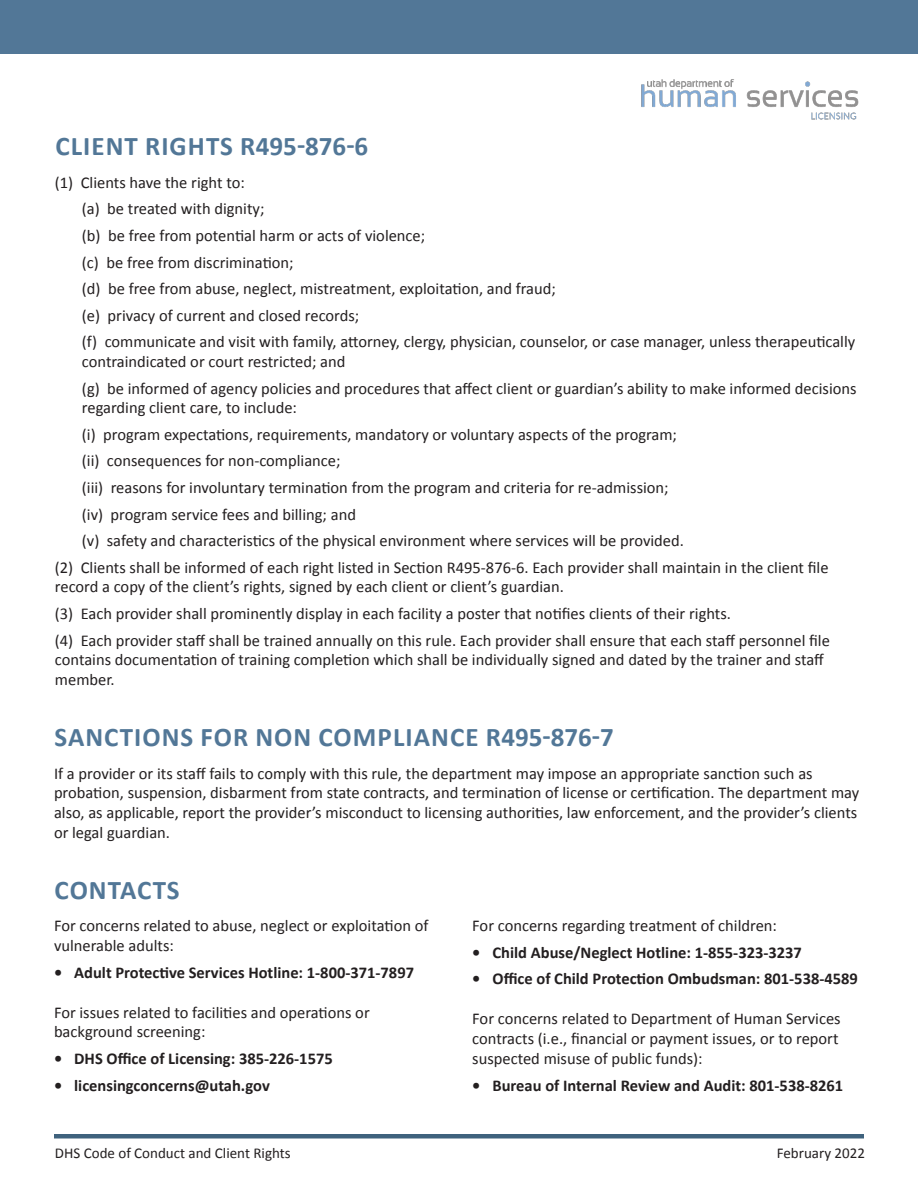
<style>
.page{position:relative;width:918px;height:1188px;background:#fff}
.page>*{position:absolute;margin:0;border:0;box-sizing:border-box;transform-origin:0 0}
.t1{font:700 27px "Calibri";letter-spacing:.04em;color:#527797}
.t2{font:16.5px/19.8px "Calibri";color:#231f20}
.t3{font:700 16.5px "Calibri";color:#231f20}
.t4{font:15px "Calibri";color:#231f20}
</style>
<div class="page">
<hr style="left:54px;top:1134px;width:810px;height:4px;background:#3f627d">
<img style="left:642px;top:79px;width:217px;height:41px">
<div style="left:0;top:0;width:918px;height:54px;background:#527797"></div>
<p class="t1" style="left:55px;top:127px;width:314px">CLIENT RIGHTS R495-876-6</p>
<p class="t2" style="left:55px;top:172px;width:191px">(1) Clients have the right to:</p>
<p class="t2" style="left:82px;top:199px;width:184px">(a) be treated with dignity;</p>
<p class="t2" style="left:82px;top:225px;width:345px">(b) be free from potential harm or acts of violence;</p>
<p class="t2" style="left:82px;top:252px;width:213px">(c) be free from discrimination;</p>
<p class="t2" style="left:82px;top:278px;width:476px">(d) be free from abuse, neglect, mistreatment, exploitation, and fraud;</p>
<p class="t2" style="left:82px;top:305px;width:279px">(e) privacy of current and closed records;</p>
<p class="t2" style="left:82px;top:331px;width:775px">(f) communicate and visit with family, attorney, clergy, physician, counselor, or case manager, unless therapeutically contraindicated or court restricted; and</p>
<p class="t2" style="left:82px;top:378px;width:776px">(g) be informed of agency policies and procedures that affect client or guardian’s ability to make informed decisions regarding client care, to include:</p>
<p class="t2" style="left:82px;top:424px;width:597px">(i) program expectations, requirements, mandatory or voluntary aspects of the program;</p>
<p class="t2" style="left:82px;top:451px;width:260px">(ii) consequences for non-compliance;</p>
<p class="t2" style="left:82px;top:477px;width:588px">(iii) reasons for involuntary termination from the program and criteria for re-admission;</p>
<p class="t2" style="left:82px;top:504px;width:276px">(iv) program service fees and billing; and</p>
<p class="t2" style="left:82px;top:530px;width:604px">(v) safety and characteristics of the physical environment where services will be provided.</p>
<p class="t2" style="left:55px;top:557px;width:775px">(2) Clients shall be informed of each right listed in Section R495-876-6. Each provider shall maintain in the client file record a copy of the client’s rights, signed by each client or client’s guardian.</p>
<p class="t2" style="left:55px;top:603px;width:678px">(3) Each provider shall prominently display in each facility a poster that notifies clients of their rights.</p>
<p class="t2" style="left:55px;top:630px;width:777px">(4) Each provider staff shall be trained annually on this rule. Each provider shall ensure that each staff personnel file contains documentation of training completion which shall be individually signed and dated by the trainer and staff member.</p>
<p class="t1" style="left:55px;top:718px;width:561px">SANCTIONS FOR NON COMPLIANCE R495-876-7</p>
<p class="t2" style="left:54px;top:763px;width:807px">If a provider or its staff fails to comply with this rule, the department may impose an appropriate sanction such as probation, suspension, disbarment from state contracts, and termination of license or certification. The department may also, as applicable, report the provider’s misconduct to licensing authorities, law enforcement, and the provider’s clients or legal guardian.</p>
<p class="t1" style="left:55px;top:871px;width:127px">CONTACTS</p>
<p class="t2" style="left:54px;top:915px;width:376px">For concerns related to abuse, neglect or exploitation of vulnerable adults:</p>
<p class="t3" style="left:54px;top:960px;width:362px">• Adult Protective Services Hotline: 1-800-371-7897</p>
<p class="t2" style="left:54px;top:1002px;width:317px">For issues related to facilities and operations or background screening:</p>
<p class="t3" style="left:54px;top:1047px;width:280px">• DHS Office of Licensing: 385-226-1575</p>
<p class="t3" style="left:54px;top:1073px;width:217px">• licensingconcerns@utah.gov</p>
<p class="t2" style="left:472px;top:915px;width:306px">For concerns regarding treatment of children:</p>
<p class="t3" style="left:472px;top:941px;width:331px">• Child Abuse/Neglect Hotline: 1-855-323-3237</p>
<p class="t3" style="left:472px;top:967px;width:387px">• Office of Child Protection Ombudsman: 801-538-4589</p>
<p class="t2" style="left:472px;top:1009px;width:370px">For concerns related to Department of Human Services contracts (i.e., financial or payment issues, or to report suspected misuse of public funds):</p>
<p class="t3" style="left:472px;top:1073px;width:372px">• Bureau of Internal Review and Audit: 801-538-8261</p>
<p class="t4" style="left:55px;top:1142px;width:237px">DHS Code of Conduct and Client Rights</p>
<p class="t4" style="left:777px;top:1142px;width:90px">February 2022</p>
</div>
